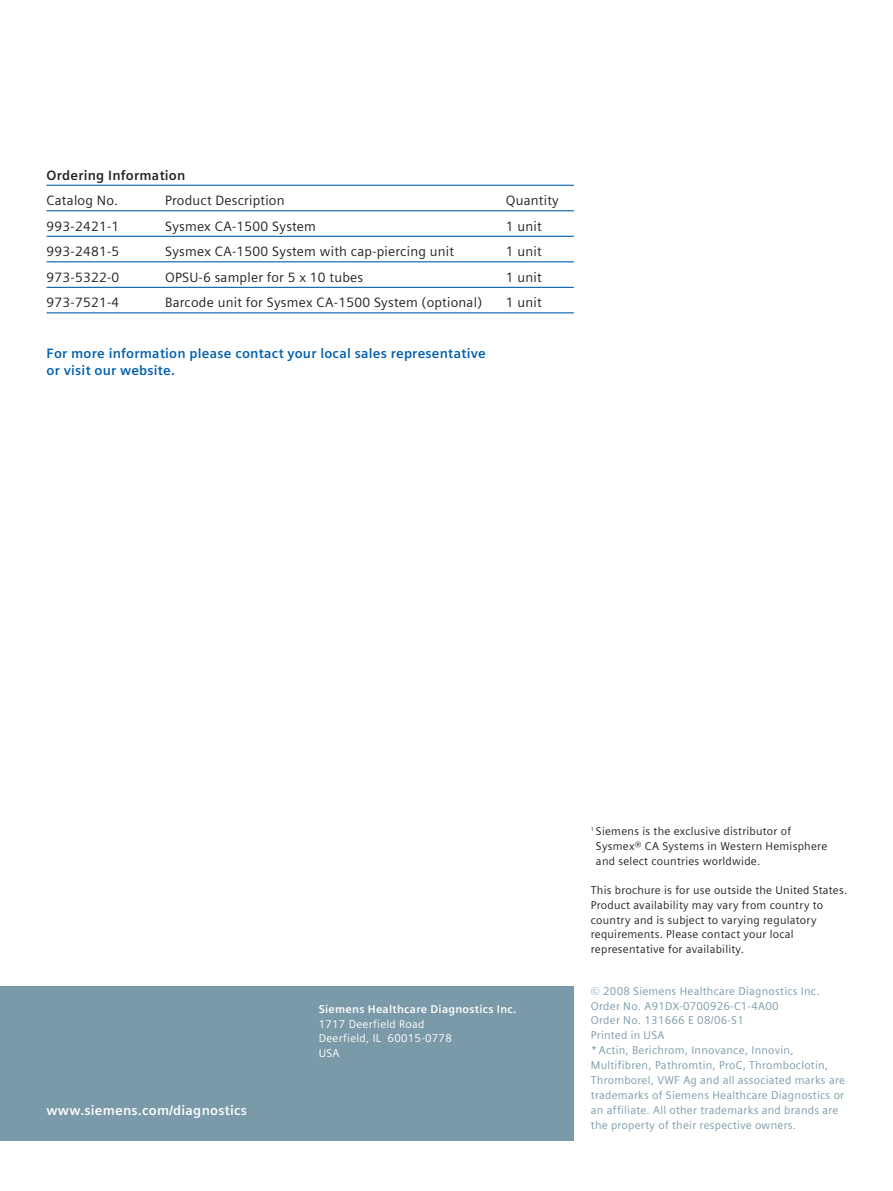
<style>
.page{position:relative;width:893px;height:1191px;background:#fff}
.page>*{position:absolute;margin:0;border:0;box-sizing:border-box;transform-origin:0 0}
.t1{font:13.5px "Siemens Sans";letter-spacing:.015em;color:#231f20}
.t2{font:700 13.5px/17px "Siemens Sans";letter-spacing:.015em;color:#0060ae}
.t3{font:700 13.5px "Siemens Sans";letter-spacing:.015em;color:#fff}
.t4{font:700 13.5px "Siemens Sans";letter-spacing:.015em;color:#231f20}
.t5{font:11.25px/14.9px "Siemens Sans";letter-spacing:.025em;color:#7b9aa9}
.t6{font:11.25px/14.9px "Siemens Sans";letter-spacing:.025em;color:#231f20}
.t7{font:11.25px/14.9px "Siemens Sans";letter-spacing:.025em;color:#fff}
.t8{font:700 11.25px "Siemens Sans";letter-spacing:.025em;color:#fff}
</style>
<div class="page">
<div style="left:0;top:985px;width:574px;height:155px;background:#7b9aa9"></div>
<hr style="left:47px;top:185px;width:527px;height:1px;background:#0060ae">
<hr style="left:47px;top:210px;width:527px;height:1px;background:#0060ae">
<hr style="left:47px;top:236px;width:527px;height:1px;background:#0060ae">
<hr style="left:47px;top:261px;width:527px;height:1px;background:#0060ae">
<hr style="left:47px;top:287px;width:527px;height:1px;background:#0060ae">
<hr style="left:47px;top:312px;width:527px;height:1px;background:#0060ae">
<p class="t4" style="left:47px;top:169px;width:140px">Ordering Information</p>
<p class="t1" style="left:47px;top:195px;width:73px">Catalog No.</p>
<p class="t1" style="left:165px;top:195px;width:121px">Product Description</p>
<p class="t1" style="left:506px;top:195px;width:55px">Quantity</p>
<p class="t1" style="left:47px;top:220px;width:74px">993-2421-1</p>
<p class="t1" style="left:165px;top:220px;width:152px">Sysmex CA-1500 System</p>
<p class="t1" style="left:506px;top:220px;width:37px">1 unit</p>
<p class="t1" style="left:47px;top:246px;width:74px">993-2481-5</p>
<p class="t1" style="left:165px;top:246px;width:291px">Sysmex CA-1500 System with cap-piercing unit</p>
<p class="t1" style="left:506px;top:246px;width:37px">1 unit</p>
<p class="t1" style="left:47px;top:272px;width:74px">973-5322-0</p>
<p class="t1" style="left:165px;top:272px;width:200px">OPSU-6 sampler for 5 x 10 tubes</p>
<p class="t1" style="left:506px;top:272px;width:37px">1 unit</p>
<p class="t1" style="left:47px;top:297px;width:74px">973-7521-4</p>
<p class="t1" style="left:165px;top:297px;width:319px">Barcode unit for Sysmex CA-1500 System (optional)</p>
<p class="t1" style="left:506px;top:297px;width:37px">1 unit</p>
<p class="t2" style="left:47px;top:346px;width:441px">For more information please contact your local sales representative or visit our website.</p>
<p class="t3" style="left:47px;top:1105px;width:202px">www.siemens.com/diagnostics</p>
<p class="t8" style="left:319px;top:1004px;width:199px">Siemens Healthcare Diagnostics Inc.</p>
<p class="t7" style="left:319px;top:1017px;width:135px">1717 Deerfield Road<br>Deerfield, IL 60015-0778<br>USA</p>
<p class="t6" style="left:596px;top:825px;width:233px;text-indent:-5px"><sup>1</sup> Siemens is the exclusive distributor of<br>Sysmex® CA Systems in Western Hemisphere and select countries worldwide.</p>
<p class="t6" style="left:591px;top:883px;width:258px">This brochure is for use outside the United States.<br>Product availability may vary from country to country and is subject to varying regulatory requirements. Please contact your local representative for availability.</p>
<p class="t5" style="left:591px;top:984px;width:256px">© 2008 Siemens Healthcare Diagnostics Inc.<br>Order No. A91DX-0700926-C1-4A00<br>Order No. 131666 E 08/06-S1<br>Printed in USA<br>* Actin, Berichrom, Innovance, Innovin, Multifibren, Pathromtin, ProC, Thromboclotin, Thromborel, VWF Ag and all associated marks are trademarks of Siemens Healthcare Diagnostics or an affiliate. All other trademarks and brands are the property of their respective owners.</p>
</div>
